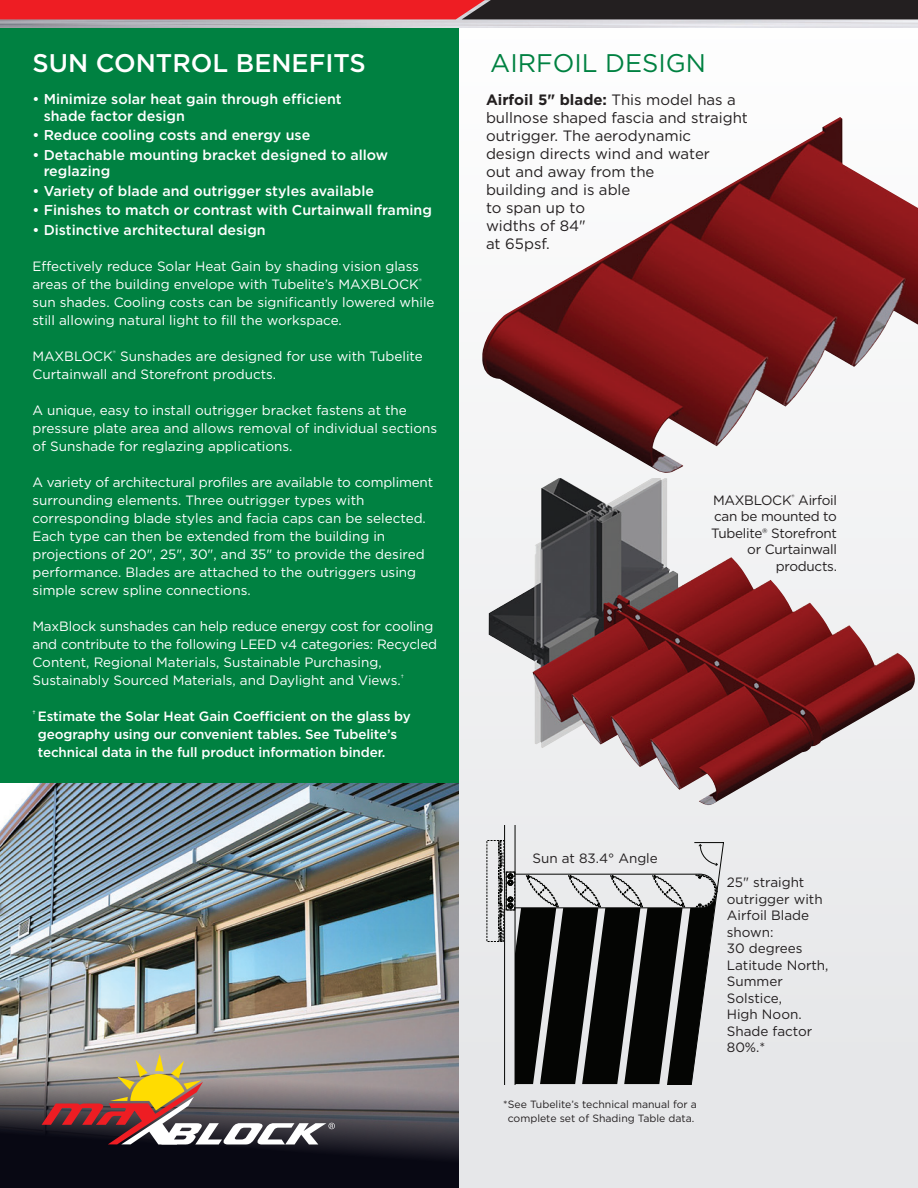
<style>
.page{position:relative;width:918px;height:1188px;background:#fff}
.page>*{position:absolute;margin:0;border:0;box-sizing:border-box;transform-origin:0 0}
.t1{font:500 25.5px "Gotham";color:#fff}
.t2{font:25.5px "Gotham";color:#008141}
.t3{font:15px/18px "Gotham";color:#231f20}
.t4{font:500 14.25px/16.5px "Gotham";color:#fff}
.t5{font:13.5px/18px "Gotham";color:#fff}
.t6{font:500 13.5px/18px "Gotham";letter-spacing:-.01em;color:#fff}
.t7{font:13.5px/16.5px "Gotham";color:#231f20}
.t8{font:13.5px/16.5px "Gotham";letter-spacing:-.02em;color:#231f20;text-align:right}
.t9{font:10.5px/13.5px "Gotham";color:#231f20;text-align:center}
.s1{font-weight:700}
</style>
<div class="page">
<div style="left:0;top:3px;width:459px;height:1182px;background:#008141"></div>
<div style="left:459px;top:0;width:459px;height:1188px;background:linear-gradient(to bottom,#fefefe,#e4e5e7)"></div>
<img style="left:489px;top:478px;width:428px;height:327px">
<svg style="left:468px;top:825px;width:256px;height:259px;background:#7b7c7c"></svg>
<img style="left:482px;top:117px;width:436px;height:358px">
<img style="left:0;top:19px;width:918px;height:8px">
<svg style="left:0;top:0;width:918px;height:19px;background:#8c1f22"></svg>
<img style="left:0;top:783px;width:459px;height:146px">
<img style="left:0;top:929px;width:459px;height:259px">
<svg style="left:42px;top:1054px;width:293px;height:91px;background:#937e74"></svg>
<p class="t1" style="left:32px;top:47px;width:335px">SUN CONTROL BENEFITS</p>
<p class="t4" style="left:44px;top:91px;width:300px;text-indent:-11px">• Minimize solar heat gain through efficient shade factor design</p>
<p class="t4" style="left:32px;top:127px;width:279px">• Reduce cooling costs and energy use</p>
<p class="t4" style="left:44px;top:146px;width:346px;text-indent:-11px">• Detachable mounting bracket designed to allow reglazing</p>
<p class="t4" style="left:32px;top:182px;width:343px">• Variety of blade and outrigger styles available</p>
<p class="t4" style="left:32px;top:202px;width:401px">• Finishes to match or contrast with Curtainwall framing</p>
<p class="t4" style="left:32px;top:221px;width:235px">• Distinctive architectural design</p>
<p class="t5" style="left:32px;top:257px;width:404px">Effectively reduce Solar Heat Gain by shading vision glass areas of the building envelope with Tubelite’s MAXBLOCK<sup>® </sup>sun shades. Cooling costs can be significantly lowered while still allowing natural light to fill the workspace.</p>
<p class="t5" style="left:32px;top:347px;width:392px">MAXBLOCK<sup>®</sup> Sunshades are designed for use with Tubelite<br>Curtainwall and Storefront products.</p>
<p class="t5" style="left:32px;top:401px;width:406px">A unique, easy to install outrigger bracket fastens at the pressure plate area and allows removal of individual sections of Sunshade for reglazing applications.</p>
<p class="t5" style="left:32px;top:473px;width:402px">A variety of architectural profiles are available to compliment surrounding elements. Three outrigger types with corresponding blade styles and facia caps can be selected.<br>Each type can then be extended from the building in projections of 20", 25", 30", and 35" to provide the desired performance. Blades are attached to the outriggers using simple screw spline connections.</p>
<p class="t5" style="left:32px;top:617px;width:406px">MaxBlock sunshades can help reduce energy cost for cooling and contribute to the following LEED v4 categories: Recycled Content, Regional Materials, Sustainable Purchasing, Sustainably Sourced Materials, and Daylight and Views.<sup>†</sup></p>
<p class="t6" style="left:38px;top:707px;width:375px;text-indent:-5px"><sup>†</sup> Estimate the Solar Heat Gain Coefficient on the glass by geography using our convenient tables. See Tubelite’s technical data in the full product information binder.</p>
<p class="t2" style="left:490px;top:47px;width:217px">AIRFOIL DESIGN</p>
<p class="t3" style="left:486px;top:90px;width:264px"><span class="s1">Airfoil 5" blade:</span> This model has a bullnose shaped fascia and straight outrigger. The aerodynamic<br>design directs wind and water<br>out and away from the<br>building and is able<br>to span up to<br>widths of 84"<br>at 65psf.</p>
<p class="t8" style="left:711px;top:491px;width:127px">MAXBLOCK<sup>®</sup> Airfoil can be mounted to<br>Tubelite® Storefront or Curtainwall products.</p>
<p class="t7" style="left:532px;top:849px;width:127px">Sun at 83.4° Angle</p>
<p class="t9" style="left:503px;top:1097px;width:195px">*See Tubelite’s technical manual for a complete set of Shading Table data.</p>
<p class="t7" style="left:727px;top:874px;width:103px">25" straight outrigger with<br>Airfoil Blade shown:<br>30 degrees<br>Latitude North,<br>Summer<br>Solstice,<br>High Noon.</p>
<p class="t7" style="left:727px;top:1023px;width:87px">Shade factor<br>80%.*</p>
</div>
